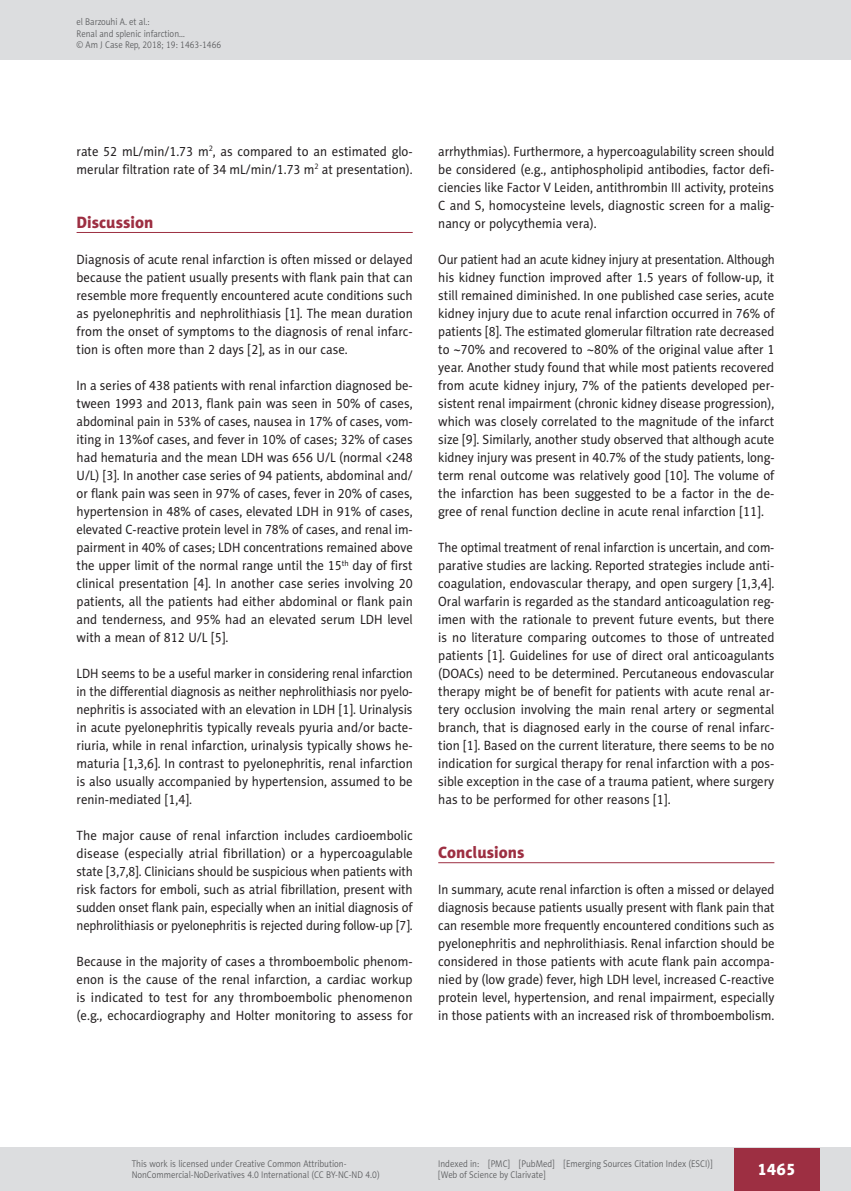
<style>
.page{position:relative;width:851px;height:1191px;background:#fff}
.page>*{position:absolute;margin:0;border:0;box-sizing:border-box;transform-origin:0 0}
.AJCR_Headline_1{font:16.5px "Naomi Sans EFN Heavy";color:#9d2f42}
.t1{font:16.5px "Naomi Sans EFN Heavy";color:#fff}
.AJCR_Body{font:13.5px/18px "Naomi Sans EFN";color:#231f20;text-align:justify;scale:.95 1}
.AJCR_Body-2{font:13.5px/18px "Naomi Sans EFN";color:#231f20;text-align:justify;scale:.93 1}
.AJCR_Body-3{font:13.5px/18px "Naomi Sans EFN";color:#231f20;text-align:justify;scale:.92 1}
.AJCR_Body-4{font:13.5px/18px "Naomi Sans EFN";color:#231f20;text-align:justify;scale:.94 1}
.AJCR_Body-5{font:13.5px/18px "Naomi Sans EFN";color:#231f20;text-align:justify;scale:.96 1}
.AJCR_pagina_zywa{font:9.75px/11.2px "Naomi Sans EFN Light";color:#57585a;scale:.9 1}
.AJCR_pagina_sygnatur{font:9.75px "Naomi Sans EFN Light";color:#57585a;scale:.9 1}
</style>
<div class="page">
<hr style="left:77px;top:232px;width:335px;height:1px;background:#9d2f42">
<hr style="left:438px;top:862px;width:336px;height:1px;background:#9d2f42">
<div style="left:0;top:1148px;width:850px;height:43px;background:#dcdddf"></div>
<div style="left:733px;top:1147px;width:86px;height:43px;background:#9d2f42"></div>
<div style="left:0;top:0;width:850px;height:60px;background:#dcdddf"></div>
<p class="AJCR_pagina_zywa" style="left:77px;top:16px;width:122px">el Barzouhi A. et al.:<br>Renal and splenic infarction…</p>
<p class="AJCR_pagina_sygnatur" style="left:77px;top:39px;width:162px">© Am J Case Rep, 2018; 19: 1463-1466</p>
<p class="AJCR_Body" style="left:77px;top:142px;width:355px">rate 52 mL/min/1.73 m<sup>2</sup>, as compared to an estimated glo&shy;merular filtration rate of 34 mL/min/1.73 m<sup>2</sup> at presentation).</p>
<p class="AJCR_Headline_1" style="left:77px;top:212px;width:78px">Discussion</p>
<p class="AJCR_Body" style="left:77px;top:250px;width:355px">Diagnosis of acute renal infarction is often missed or delayed because the patient usually presents with flank pain that can resemble more frequently encountered acute conditions such as pyelonephritis and nephrolithiasis [1]. The mean duration from the onset of symptoms to the diagnosis of renal infarc&shy;tion is often more than 2 days [2], as in our case.</p>
<p class="AJCR_Body" style="left:77px;top:376px;width:355px">In a series of 438 patients with renal infarction diagnosed be&shy;tween 1993 and 2013, flank pain was seen in 50% of cases, abdominal pain in 53% of cases, nausea in 17% of cases, vom&shy;iting in 13%of cases, and fever in 10% of cases; 32% of cases had hematuria and the mean LDH was 656 U/L (normal &lt;248<br>U/L) [3]. In another case series of 94 patients, abdominal and/ or flank pain was seen in 97% of cases, fever in 20% of cases, hypertension in 48% of cases, elevated LDH in 91% of cases, elevated C-reactive protein level in 78% of cases, and renal im&shy;pairment in 40% of cases; LDH concentrations remained above the upper limit of the normal range until the 15<sup>th</sup> day of first clinical presentation [4]. In another case series involving 20 patients, all the patients had either abdominal or flank pain and tenderness, and 95% had an elevated serum LDH level with a mean of 812 U/L [5].</p>
<p class="AJCR_Body-2" style="left:77px;top:664px;width:363px">LDH seems to be a useful marker in considering renal infarction in the differential diagnosis as neither nephrolithiasis nor pyelo&shy;nephritis is associated with an elevation in LDH [1]. Urinalysis in acute pyelonephritis typically reveals pyuria and/or bacte&shy;riuria, while in renal infarction, urinalysis typically shows he&shy;maturia [1,3,6]. In contrast to pyelonephritis, renal infarction is also usually accompanied by hypertension, assumed to be renin-mediated [1,4].</p>
<p class="AJCR_Body-5" style="left:77px;top:826px;width:352px">The major cause of renal infarction includes cardioembolic disease (especially atrial fibrillation) or a hypercoagulable state [3,7,8]. Clinicians should be suspicious when patients with risk factors for emboli, such as atrial fibrillation, present with sudden onset flank pain, especially when an initial diagnosis of nephrolithiasis or pyelonephritis is rejected during follow-up [7].</p>
<p class="AJCR_Body" style="left:77px;top:952px;width:355px">Because in the majority of cases a thromboembolic phenom&shy;enon is the cause of the renal infarction, a cardiac workup is indicated to test for any thromboembolic phenomenon (e.g., echocardiography and Holter monitoring to assess for</p>
<p class="AJCR_Body-4" style="left:438px;top:142px;width:359px">arrhythmias). Furthermore, a hypercoagulability screen should be considered (e.g., antiphospholipid antibodies, factor defi&shy;ciencies like Factor V Leiden, antithrombin III activity, proteins C and S, homocysteine levels, diagnostic screen for a malig&shy;nancy or polycythemia vera).</p>
<p class="AJCR_Body-3" style="left:438px;top:250px;width:367px">Our patient had an acute kidney injury at presentation. Although his kidney function improved after 1.5 years of follow-up, it still remained diminished. In one published case series, acute kidney injury due to acute renal infarction occurred in 76% of patients [8]. The estimated glomerular filtration rate decreased to ~70% and recovered to ~80% of the original value after 1 year. Another study found that while most patients recovered from acute kidney injury, 7% of the patients developed per&shy;sistent renal impairment (chronic kidney disease progression), which was closely correlated to the magnitude of the infarct size [9]. Similarly, another study observed that although acute kidney injury was present in 40.7% of the study patients, long&shy;term renal outcome was relatively good [10]. The volume of the infarction has been suggested to be a factor in the de&shy;gree of renal function decline in acute renal infarction [11].</p>
<p class="AJCR_Body-2" style="left:438px;top:538px;width:363px">The optimal treatment of renal infarction is uncertain, and com&shy;parative studies are lacking. Reported strategies include anti&shy;coagulation, endovascular therapy, and open surgery [1,3,4].<br>Oral warfarin is regarded as the standard anticoagulation reg&shy;imen with the rationale to prevent future events, but there is no literature comparing outcomes to those of untreated patients [1]. Guidelines for use of direct oral anticoagulants (DOACs) need to be determined. Percutaneous endovascular therapy might be of benefit for patients with acute renal ar&shy;tery occlusion involving the main renal artery or segmental branch, that is diagnosed early in the course of renal infarc&shy;tion [1]. Based on the current literature, there seems to be no indication for surgical therapy for renal infarction with a pos&shy;sible exception in the case of a trauma patient, where surgery has to be performed for other reasons [1].</p>
<p class="AJCR_Headline_1" style="left:438px;top:842px;width:88px">Conclusions</p>
<p class="AJCR_Body-4" style="left:438px;top:880px;width:359px">In summary, acute renal infarction is often a missed or delayed diagnosis because patients usually present with flank pain that can resemble more frequently encountered conditions such as pyelonephritis and nephrolithiasis. Renal infarction should be considered in those patients with acute flank pain accompa&shy;nied by (low grade) fever, high LDH level, increased C-reactive protein level, hypertension, and renal impairment, especially in those patients with an increased risk of thromboembolism.</p>
<p class="AJCR_pagina_zywa" style="left:132px;top:1158px;width:277px">This work is licensed under Creative Common Attribution-<br>NonCommercial-NoDerivatives 4.0 International (CC BY-NC-ND 4.0)</p>
<p class="AJCR_pagina_zywa" style="left:438px;top:1158px;width:306px">Indexed in: [PMC] [PubMed] [Emerging Sources Citation Index (ESCI)] [Web of Science by Clarivate]</p>
<p class="t1" style="left:757px;top:1159px;width:40px">1465</p>
</div>
